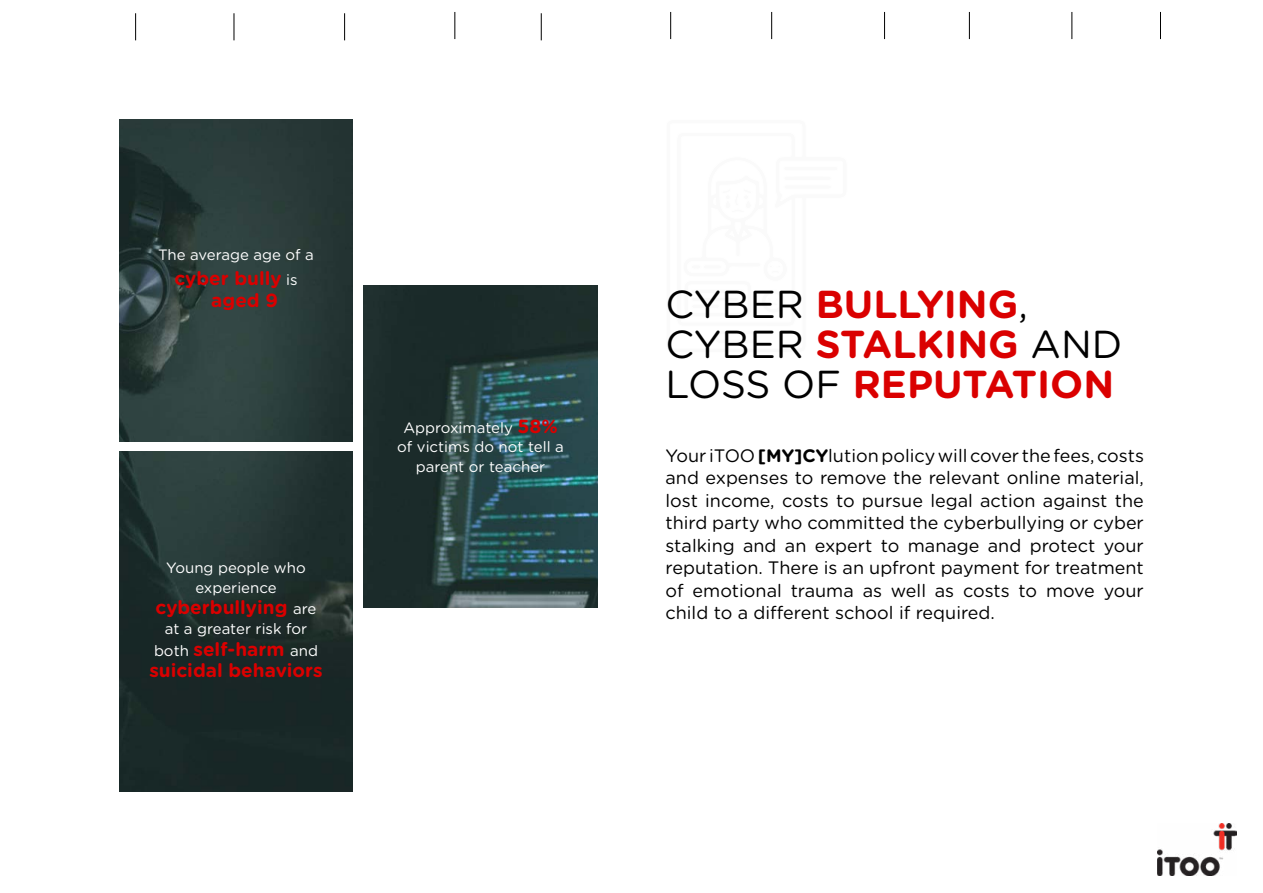
<style>
.page{position:relative;width:1263px;height:893px;background:#fff}
.page>*{position:absolute;margin:0;border:0;box-sizing:border-box;transform-origin:0 0}
.t1{font:700 39px/40px "Gotham Rounded";color:#da0000}
.t2{font:700 19.05px/22px "Gotham Rounded";color:#da0000}
.t3{font:18px/22.5px "Gotham Rounded";color:#000;text-align:justify}
.t4{font:15px/19.5px "Gotham Rounded";color:#fff;text-align:center}
.s1{font-weight:400;font-size:15px;color:#fff}
.s2{font-weight:700;font-size:19.05px;color:#da0000}
.s3{font-weight:400;color:#000}
.s4{font-weight:700}
</style>
<div class="page">
<img style="left:119px;top:119px;width:234px;height:323px">
<img style="left:364px;top:285px;width:233px;height:323px">
<img style="left:119px;top:451px;width:234px;height:341px">
<svg style="left:135px;top:13px;width:1px;height:27px"></svg>
<svg style="left:234px;top:13px;width:1px;height:27px"></svg>
<svg style="left:344px;top:13px;width:1px;height:27px"></svg>
<svg style="left:541px;top:13px;width:1px;height:27px"></svg>
<svg style="left:455px;top:12px;width:1px;height:27px"></svg>
<svg style="left:670px;top:12px;width:1px;height:27px"></svg>
<svg style="left:771px;top:12px;width:1px;height:27px"></svg>
<svg style="left:884px;top:12px;width:1px;height:27px"></svg>
<svg style="left:969px;top:12px;width:1px;height:27px"></svg>
<svg style="left:1160px;top:12px;width:1px;height:27px"></svg>
<svg style="left:1072px;top:12px;width:1px;height:27px"></svg>
<img style="left:1158px;top:823px;width:79px;height:52px">
<p class="t4" style="left:158px;top:244px;width:157px">The average age of a</p>
<p class="t2" style="left:211px;top:266px;width:88px;text-indent:-37px">cyber bully <span class="s1">is </span>aged 9</p>
<p class="t4" style="left:166px;top:557px;width:141px">Young people who experience</p>
<p class="t2" style="left:156px;top:596px;width:162px">cyberbullying <span class="s1">are</span></p>
<p class="t4" style="left:165px;top:618px;width:144px">at a greater risk for</p>
<p class="t2" style="left:149px;top:637px;width:175px"><span class="s1">both</span> self-harm <span class="s1">and </span>suicidal behaviors</p>
<p class="t4" style="left:397px;top:417px;width:168px">Approximately <span class="s2">58% </span>of victims do not tell a parent or teacher</p>
<h1 class="t1" style="left:665px;top:283px;width:458px"><span class="s3">CYBER</span> BULLYING<span class="s3">,<br>CYBER</span> STALKING <span class="s3">AND<br>LOSS OF</span> REPUTATION</h1>
<p class="t3" style="left:665px;top:443px;width:480px">Your iTOO <span class="s4">[MY]CY</span>lution policy will cover the fees, costs and expenses to remove the relevant online material, lost income, costs to pursue legal action against the third party who committed the cyberbullying or cyber stalking and an expert to manage and protect your reputation. There is an upfront payment for treatment of emotional trauma as well as costs to move your child to a different school if required.</p>
</div>
